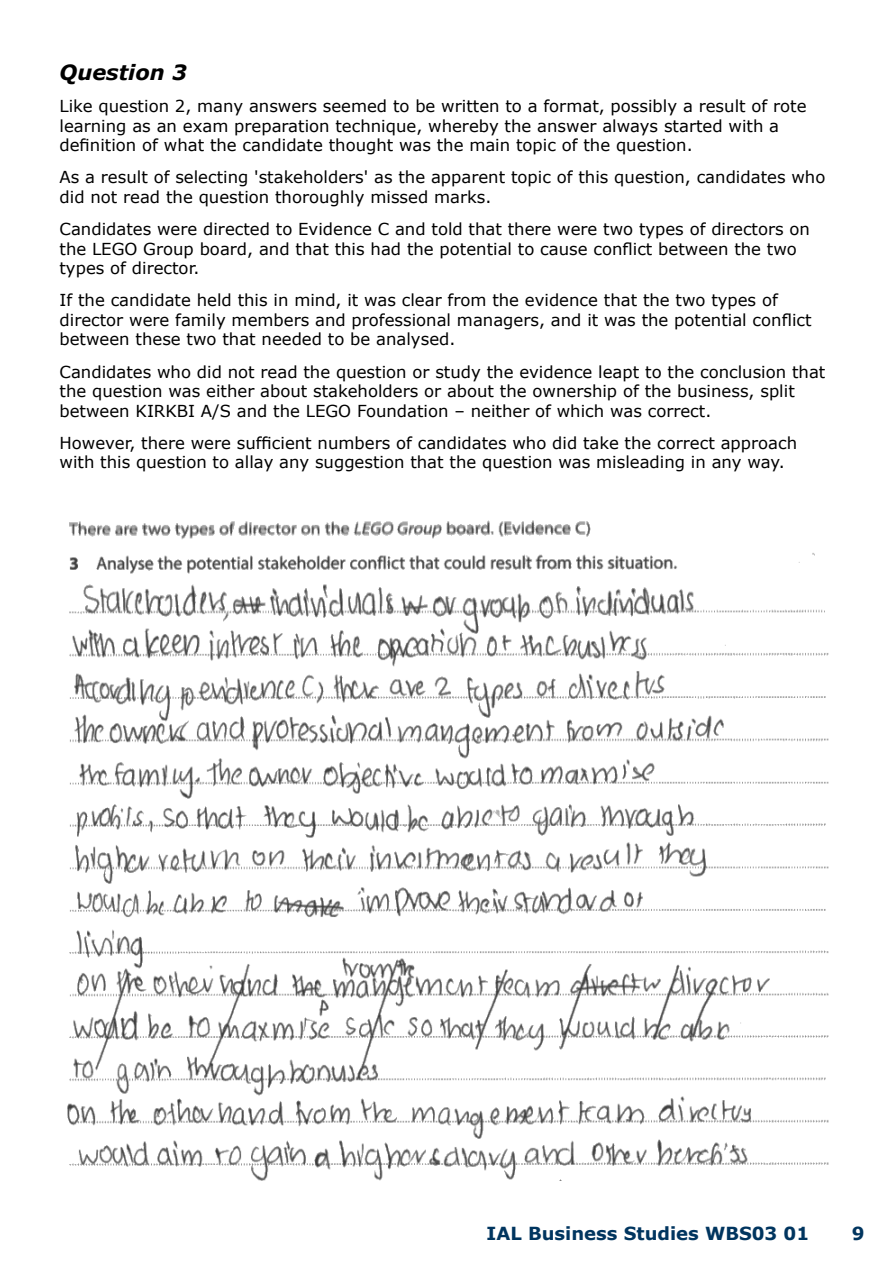
<style>
.page{position:relative;width:893px;height:1263px;background:#fff}
.page>*{position:absolute;margin:0;border:0;box-sizing:border-box;transform-origin:0 0}
.t1{font:italic 700 21px "Verdana";color:#000}
.t2{font:700 18px "Verdana";color:#00355f}
.t3{font:16.5px/19.5px "Verdana";color:#000}
</style>
<div class="page">
<img style="left:67px;top:520px;width:762px;height:660px">
<p class="t1" style="left:60px;top:57px;width:129px">Question 3</p>
<p class="t3" style="left:60px;top:96px;width:748px">Like question 2, many answers seemed to be written to a format, possibly a result of rote learning as an exam preparation technique, whereby the answer always started with a definition of what the candidate thought was the main topic of the question.</p>
<p class="t3" style="left:60px;top:167px;width:767px">As a result of selecting 'stakeholders' as the apparent topic of this question, candidates who did not read the question thoroughly missed marks.</p>
<p class="t3" style="left:60px;top:219px;width:752px">Candidates were directed to Evidence C and told that there were two types of directors on the LEGO Group board, and that this had the potential to cause conflict between the two types of director.</p>
<p class="t3" style="left:60px;top:290px;width:754px">If the candidate held this in mind, it was clear from the evidence that the two types of director were family members and professional managers, and it was the potential conflict between these two that needed to be analysed.</p>
<p class="t3" style="left:60px;top:362px;width:767px">Candidates who did not read the question or study the evidence leapt to the conclusion that the question was either about stakeholders or about the ownership of the business, split between KIRKBI A/S and the LEGO Foundation – neither of which was correct.</p>
<p class="t3" style="left:60px;top:433px;width:739px">However, there were sufficient numbers of candidates who did take the correct approach with this question to allay any suggestion that the question was misleading in any way.</p>
<p class="t2" style="left:487px;top:1221px;width:324px">IAL Business Studies WBS03 01</p>
<p class="t2" style="left:852px;top:1221px;width:14px">9</p>
</div>
